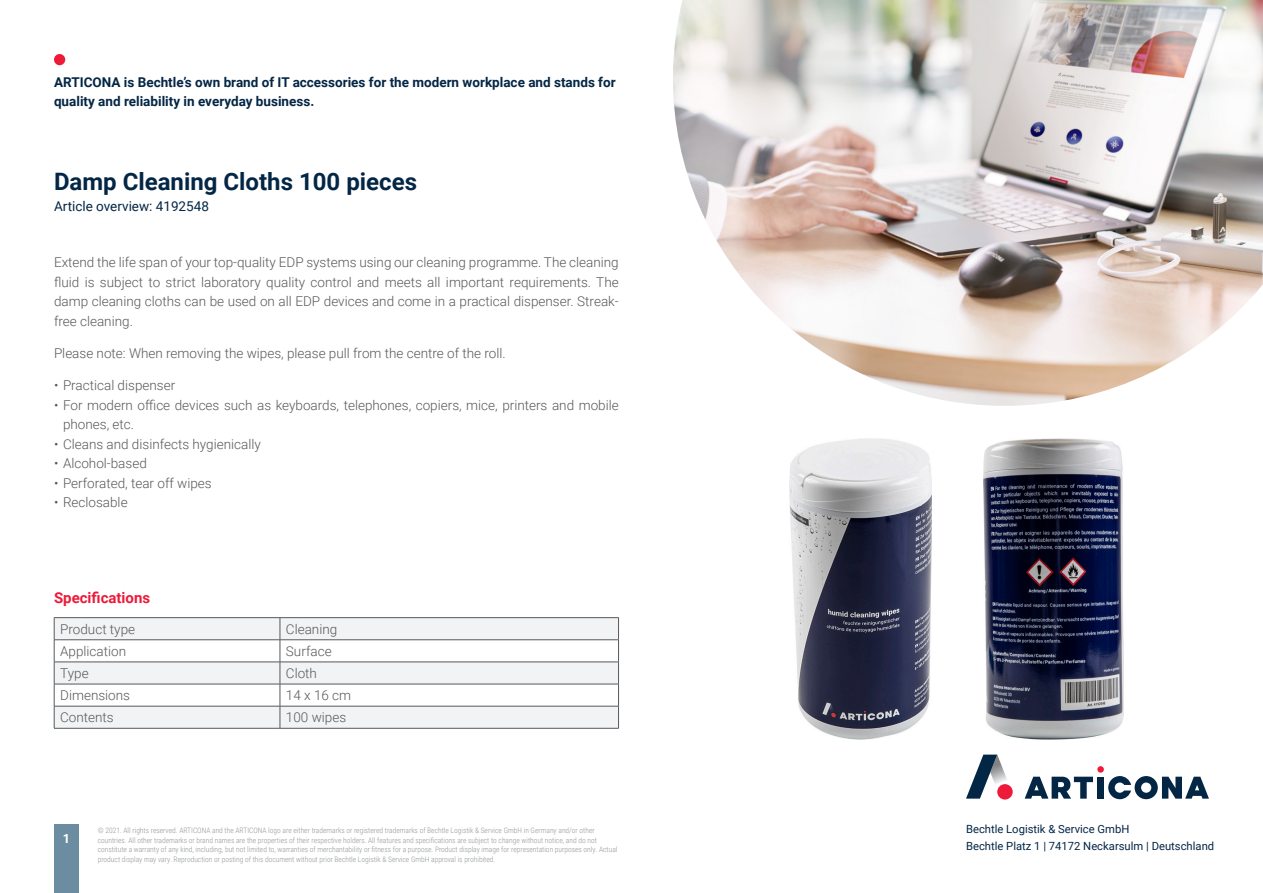
<style>
.page{position:relative;width:1263px;height:893px;background:#fff}
.page>*{position:absolute;margin:0;border:0;box-sizing:border-box;transform-origin:0 0}
.t1{font:700 24px "Roboto";color:#042645}
.t2{font:700 15px "Roboto";color:#ed1a3a}
.t3{font:300 13.5px/19.5px "Roboto";color:#57585a;text-align:justify}
.t4{font:700 13.5px/19.5px "Roboto";color:#042645}
.t5{font:13.5px "Roboto";color:#042645}
.t6{font:700 12.75px "Roboto";color:#fff}
.t7{font:11.25px/16.5px "Roboto";color:#042645}
.t8{font:300 7.5px/9.8px "Roboto Condensed";color:#939598}
</style>
<div class="page">
<img style="left:790px;top:439px;width:142px;height:301px">
<img style="left:983px;top:439px;width:141px;height:301px">
<div style="left:54px;top:825px;width:25px;height:68px;background:#6b8ca1"></div>
<div style="left:54px;top:54px;width:11px;height:11px;background:#ed1a3a;border-radius:50%"></div>
<div style="left:1097px;top:766px;width:7px;height:7px;background:#ed1a3a;border-radius:50%"></div>
<svg style="left:1025px;top:777px;width:68px;height:22px"></svg>
<div style="left:1097px;top:777px;width:7px;height:22px;background:#042645"></div>
<svg style="left:1108px;top:776px;width:101px;height:23px"></svg>
<svg style="left:966px;top:755px;width:47px;height:44px"></svg>
<div style="left:997px;top:784px;width:16px;height:15px;background:#ed1a3a;border-radius:50%"></div>
<img style="left:673px;top:0;width:590px;height:406px">
<svg style="left:55px;top:618px;width:563px;height:110px;fill:#f2f3f4"></svg>
<hr style="left:54px;top:617px;width:226px;height:1px;background:#57585a">
<hr style="left:280px;top:617px;width:339px;height:1px;background:#57585a">
<hr style="left:54px;top:639px;width:226px;height:1px;background:#57585a">
<hr style="left:280px;top:639px;width:339px;height:1px;background:#57585a">
<hr style="left:54px;top:662px;width:226px;height:1px;background:#57585a">
<hr style="left:280px;top:662px;width:339px;height:1px;background:#57585a">
<hr style="left:54px;top:684px;width:226px;height:1px;background:#57585a">
<hr style="left:280px;top:684px;width:339px;height:1px;background:#57585a">
<hr style="left:54px;top:706px;width:226px;height:1px;background:#57585a">
<svg style="left:54px;top:618px;width:1px;height:110px"></svg>
<hr style="left:280px;top:706px;width:339px;height:1px;background:#57585a">
<svg style="left:280px;top:618px;width:1px;height:110px"></svg>
<svg style="left:618px;top:618px;width:1px;height:110px"></svg>
<hr style="left:54px;top:728px;width:226px;height:1px;background:#57585a">
<hr style="left:280px;top:728px;width:339px;height:1px;background:#57585a">
<p class="t4" style="left:54px;top:72px;width:563px">ARTICONA is Bechtle’s own brand of IT accessories for the modern workplace and stands for quality and reliability in everyday business.</p>
<h1 class="t1" style="left:54px;top:165px;width:365px">Damp Cleaning Cloths 100 pieces</h1>
<p class="t5" style="left:54px;top:197px;width:156px">Article overview: 4192548</p>
<p class="t3" style="left:54px;top:252px;width:566px">Extend the life span of your top-quality EDP systems using our cleaning programme. The cleaning fluid is subject to strict laboratory quality control and meets all important requirements. The damp cleaning cloths can be used on all EDP devices and come in a practical dispenser. Streak&shy;free cleaning.</p>
<p class="t3" style="left:54px;top:343px;width:453px">Please note: When removing the wipes, please pull from the centre of the roll.</p>
<p class="t3" style="left:54px;top:375px;width:123px">• Practical dispenser</p>
<p class="t3" style="left:63px;top:395px;width:557px;text-indent:-9px">• For modern office devices such as keyboards, telephones, copiers, mice, printers and mobile phones, etc.</p>
<p class="t3" style="left:54px;top:434px;width:208px">• Cleans and disinfects hygienically</p>
<p class="t3" style="left:54px;top:453px;width:94px">• Alcohol-based</p>
<p class="t3" style="left:54px;top:473px;width:159px">• Perforated, tear off wipes</p>
<p class="t3" style="left:54px;top:492px;width:75px">• Reclosable</p>
<p class="t2" style="left:54px;top:587px;width:98px">Specifications</p>
<p class="t3" style="left:60px;top:619px;width:76px">Product type</p>
<p class="t3" style="left:286px;top:619px;width:53px">Cleaning</p>
<p class="t3" style="left:60px;top:641px;width:67px">Application</p>
<p class="t3" style="left:286px;top:641px;width:47px">Surface</p>
<p class="t3" style="left:60px;top:663px;width:30px">Type</p>
<p class="t3" style="left:286px;top:663px;width:33px">Cloth</p>
<p class="t3" style="left:60px;top:685px;width:71px">Dimensions</p>
<p class="t3" style="left:286px;top:685px;width:67px">14 x 16 cm</p>
<p class="t3" style="left:60px;top:707px;width:55px">Contents</p>
<p class="t3" style="left:286px;top:707px;width:62px">100 wipes</p>
<p class="t6" style="left:63px;top:829px;width:9px">1</p>
<p class="t7" style="left:966px;top:821px;width:250px">Bechtle Logistik &amp; Service GmbH<br>Bechtle Platz 1 | 74172 Neckarsulm | Deutschland</p>
<p class="t8" style="left:98px;top:825px;width:521px">© 2021. All rights reserved. ARTICONA and the ARTICONA logo are either trademarks or registered trademarks of Bechtle Logistik &amp; Service GmbH in Germany and/or other countries. All other trademarks or brand names are the properties of their respective holders. All features and specifications are subject to change without notice, and do not constitute a warranty of any kind, including, but not limited to, warranties of merchantability or fitness for a purpose. Product display image for representation purposes only. Actual product display may vary. Reproduction or posting of this document without prior Bechtle Logistik &amp; Service GmbH approval is prohibited.</p>
</div>
